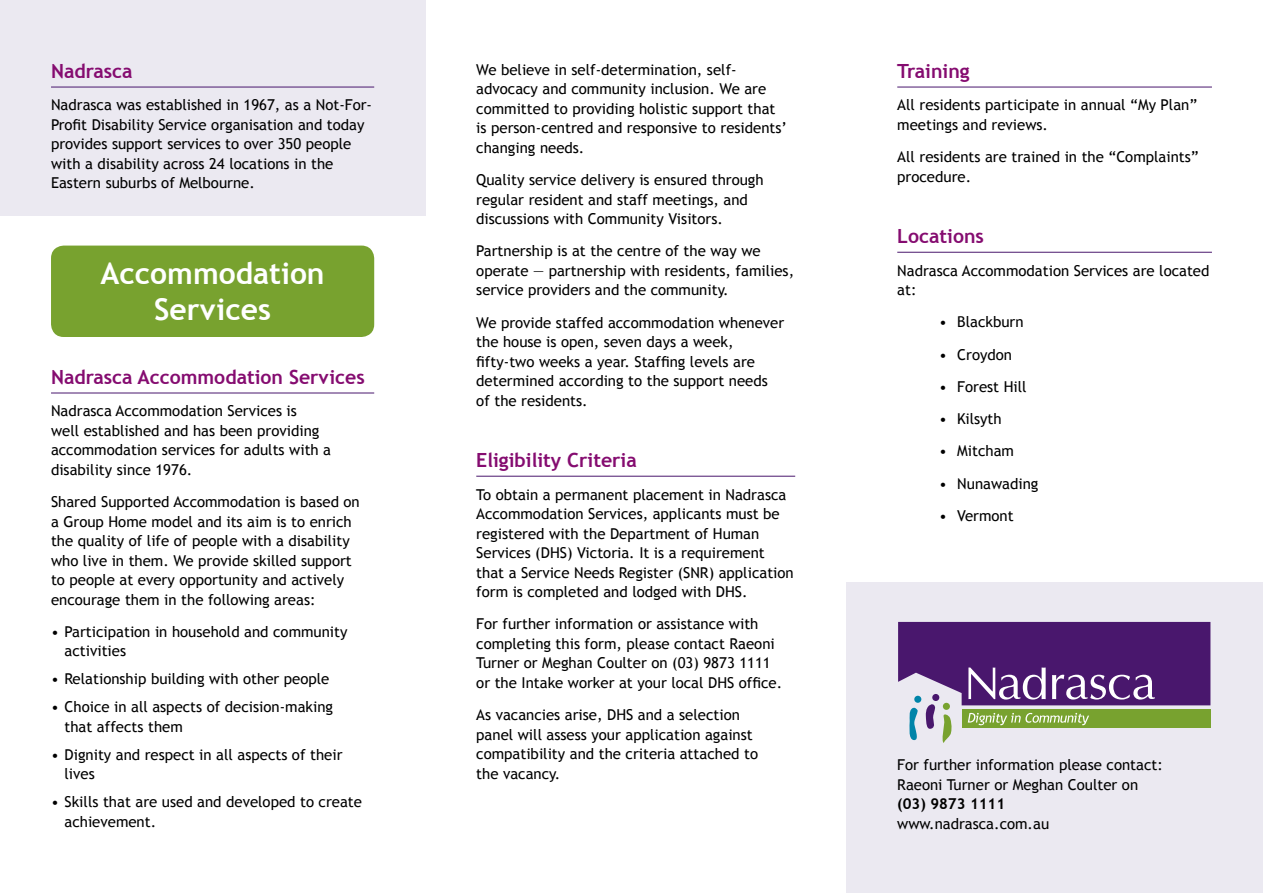
<style>
.page{position:relative;width:1263px;height:893px;background:#fff}
.page>*{position:absolute;margin:0;border:0;box-sizing:border-box;transform-origin:0 0}
.t1{font:700 30px/36px "Trebuchet MS";color:#fff;text-align:center}
.t2{font:700 19.5px "Trebuchet MS";color:#850c70}
.t3{font:15px/19.5px "Trebuchet MS";color:#000}
.t4{font:700 15px "Trebuchet MS";color:#000}
</style>
<div class="page">
<div style="left:0;top:0;width:425px;height:216px;background:#ebe9f1"></div>
<div style="left:846px;top:583px;width:417px;height:310px;background:#ebe9f1"></div>
<hr style="left:51px;top:87px;width:323px;height:1px;background:#49176d">
<hr style="left:51px;top:393px;width:323px;height:1px;background:#49176d">
<hr style="left:476px;top:476px;width:319px;height:1px;background:#49176d">
<hr style="left:897px;top:87px;width:315px;height:1px;background:#49176d">
<hr style="left:897px;top:252px;width:315px;height:1px;background:#49176d">
<svg style="left:898px;top:622px;width:312px;height:121px"></svg>
<div style="left:51px;top:246px;width:323px;height:91px;background:#78a22f;border-radius:13px"></div>
<h2 class="t2" style="left:51px;top:59px;width:83px">Nadrasca</h2>
<p class="t3" style="left:51px;top:96px;width:323px">Nadrasca was established in 1967, as a Not-For-Profit Disability Service organisation and today provides support services to over 350 people with a disability across 24 locations in the Eastern suburbs of Melbourne.</p>
<h1 class="t1" style="left:101px;top:255px;width:226px">Accommodation<br>Services</h1>
<h2 class="t2" style="left:51px;top:365px;width:315px">Nadrasca Accommodation Services</h2>
<p class="t3" style="left:51px;top:401px;width:282px">Nadrasca Accommodation Services is<br>well established and has been providing accommodation services for adults with a disability since 1976.</p>
<p class="t3" style="left:51px;top:492px;width:310px">Shared Supported Accommodation is based on a Group Home model and its aim is to enrich the quality of life of people with a disability who live in them. We provide skilled support to people at every opportunity and actively encourage them in the following areas:</p>
<p class="t3" style="left:65px;top:622px;width:285px;text-indent:-14px">• Participation in household and community activities</p>
<p class="t3" style="left:51px;top:669px;width:280px">• Relationship building with other people</p>
<p class="t3" style="left:65px;top:697px;width:270px;text-indent:-13px">• Choice in all aspects of decision-making that affects them</p>
<p class="t3" style="left:65px;top:745px;width:279px;text-indent:-14px">• Dignity and respect in all aspects of their lives</p>
<p class="t3" style="left:65px;top:793px;width:299px;text-indent:-14px">• Skills that are used and developed to create achievement.</p>
<p class="t3" style="left:476px;top:60px;width:312px">We believe in self-determination, self&shy;advocacy and community inclusion. We are committed to providing holistic support that is person-centred and responsive to residents’ changing needs.</p>
<p class="t3" style="left:476px;top:170px;width:289px">Quality service delivery is ensured through regular resident and staff meetings, and discussions with Community Visitors.</p>
<p class="t3" style="left:476px;top:241px;width:319px">Partnership is at the centre of the way we operate — partnership with residents, families, service providers and the community.</p>
<p class="t3" style="left:476px;top:313px;width:309px">We provide staffed accommodation whenever the house is open, seven days a week, fifty-two weeks a year. Staffing levels are determined according to the support needs of the residents.</p>
<h2 class="t2" style="left:476px;top:448px;width:162px">Eligibility Criteria</h2>
<p class="t3" style="left:476px;top:485px;width:319px">To obtain a permanent placement in Nadrasca Accommodation Services, applicants must be registered with the Department of Human Services (DHS) Victoria. It is a requirement that a Service Needs Register (SNR) application form is completed and lodged with DHS.</p>
<p class="t3" style="left:476px;top:614px;width:307px">For further information or assistance with completing this form, please contact Raeoni Turner or Meghan Coulter on (03) 9873 1111 or the Intake worker at your local DHS office.</p>
<p class="t3" style="left:476px;top:705px;width:283px">As vacancies arise, DHS and a selection panel will assess your application against compatibility and the criteria attached to the vacancy.</p>
<h2 class="t2" style="left:897px;top:59px;width:74px">Training</h2>
<p class="t3" style="left:897px;top:96px;width:302px">All residents participate in annual “My Plan” meetings and reviews.</p>
<p class="t3" style="left:897px;top:147px;width:303px">All residents are trained in the “Complaints” procedure.</p>
<h2 class="t2" style="left:897px;top:224px;width:88px">Locations</h2>
<p class="t3" style="left:897px;top:261px;width:314px">Nadrasca Accommodation Services are located at:</p>
<p class="t3" style="left:939px;top:312px;width:86px">• Blackburn</p>
<p class="t3" style="left:939px;top:345px;width:74px">• Croydon</p>
<p class="t3" style="left:939px;top:377px;width:89px">• Forest Hill</p>
<p class="t3" style="left:939px;top:409px;width:64px">• Kilsyth</p>
<p class="t3" style="left:939px;top:441px;width:76px">• Mitcham</p>
<p class="t3" style="left:939px;top:474px;width:101px">• Nunawading</p>
<p class="t3" style="left:939px;top:506px;width:76px">• Vermont</p>
<p class="t3" style="left:897px;top:755px;width:267px">For further information please contact:<br>Raeoni Turner or Meghan Coulter on</p>
<p class="t4" style="left:897px;top:794px;width:109px">(03) 9873 1111</p>
<p class="t3" style="left:897px;top:814px;width:153px">www.nadrasca.com.au</p>
</div>
